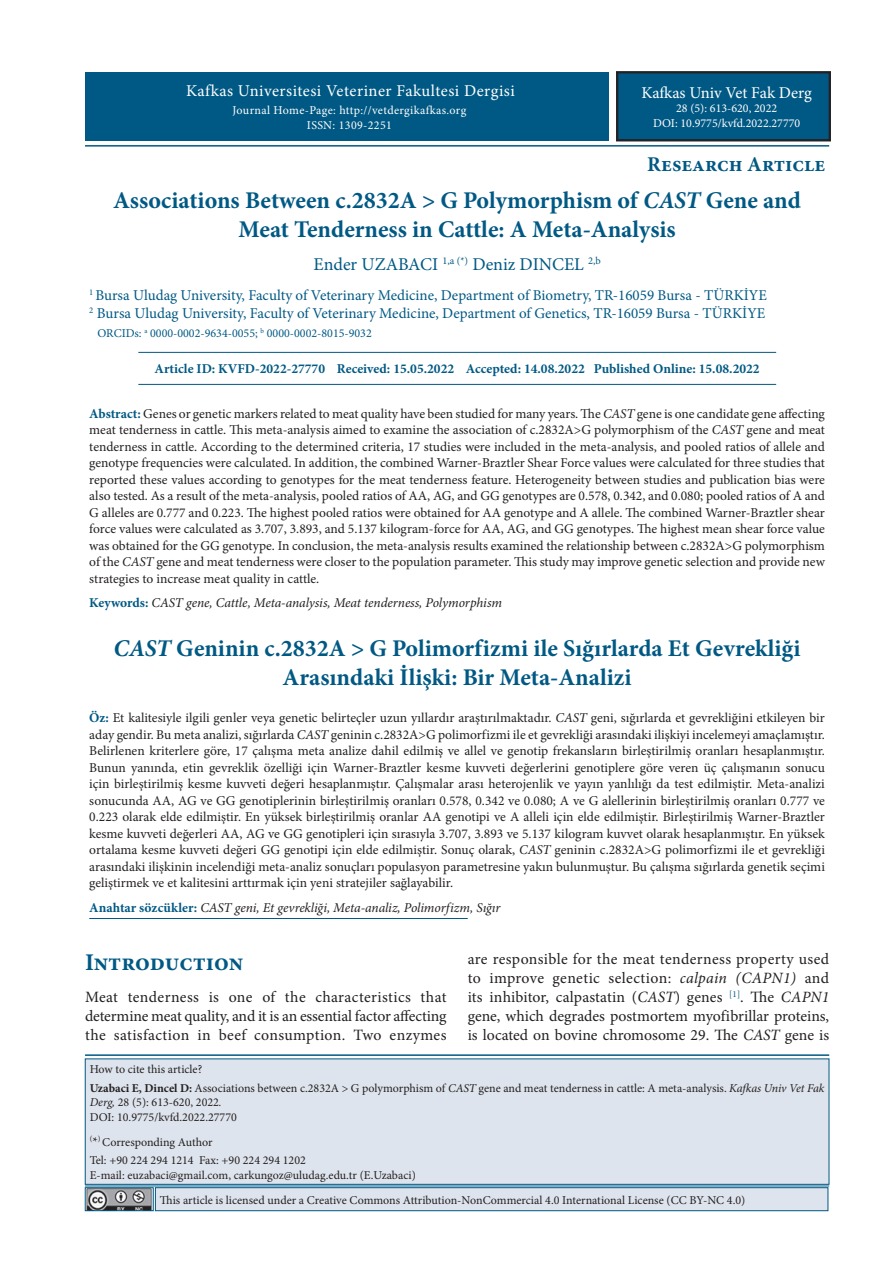
<style>
.page{position:relative;width:893px;height:1263px;background:#fff}
.page>*{position:absolute;margin:0;border:0;box-sizing:border-box;transform-origin:0 0}
.t1{font:700 24px/28.8px "Minion Pro";color:#005984;text-align:center}
.t2{font:700 21px "Minion Pro";color:#005984}
.t3{font:18px "Minion Pro";color:#005984}
.t4{font:16.5px "Minion Pro";letter-spacing:.025em;color:#fff}
.t5{font:16.5px "Minion Pro";letter-spacing:-.005em;color:#fff}
.t6{font:15.75px/18.9px "Minion Pro";letter-spacing:.005em;color:#231f20;text-align:justify}
.t7{font:15px/18px "Minion Pro";color:#005984}
.t8{font:13.5px/16.5px "Minion Pro";color:#231f20;text-align:justify}
.t9{font:italic 13.5px "Minion Pro";letter-spacing:-.01em;color:#231f20}
.t10{font:700 13.5px "Minion Pro";color:#005984}
.t11{font:12px/18.6px "Minion Pro";color:#231f20}
.t12{font:12px/14.2px "Minion Pro";letter-spacing:.02em;color:#fff;text-align:center}
.t13{font:12px "Minion Pro";color:#005984}
.t14{font:12px/14.4px "Minion Pro";color:#fff;text-align:center}
.s1{font-style:italic}
.s2{font-weight:700;color:#005984}
.s3{font-weight:700;font-style:normal;color:#005984}
.s4{font-weight:700}
.s5{font-size:13.5px}
</style>
<div class="page">
<div style="left:85px;top:1059px;width:744px;height:125px;background:#dee4ed"></div>
<hr style="left:85px;top:1054px;width:744px;height:2px;background:#005984">
<hr style="left:85px;top:145px;width:744px;height:2px;background:#005984">
<hr style="left:138px;top:352px;width:638px;height:1px;background:#005984">
<hr style="left:138px;top:384px;width:638px;height:1px;background:#005984">
<hr style="left:89px;top:918px;width:379px;height:1px;background:#005984">
<div style="left:616px;top:71px;width:215px;height:70px;background:#005984"></div>
<div style="left:617px;top:72px;width:213px;height:69px;border:1px solid #231f20"></div>
<div style="left:618px;top:73px;width:211px;height:67px;border:1px solid #231f20"></div>
<div style="left:86px;top:72px;width:523px;height:68px;background:#005984"></div>
<div style="left:155px;top:1188px;width:673px;height:23px;background:#dee4ed"></div>
<div style="left:155px;top:1187px;width:673px;height:24px;border:1px solid #005984"></div>
<img style="left:87px;top:1189px;width:64px;height:20px">
<div style="left:85px;top:1187px;width:68px;height:24px;border:1px solid #005984"></div>
<hr style="left:85px;top:1186px;width:744px;height:1px;background:#005984">
<p class="t4" style="left:186px;top:80px;width:330px">Kafkas Universitesi Veteriner Fakultesi Dergisi</p>
<p class="t12" style="left:233px;top:104px;width:235px">Journal Home-Page: http://vetdergikafkas.org<br>ISSN: 1309-2251</p>
<p class="t5" style="left:641px;top:82px;width:172px">Kafkas Univ Vet Fak Derg</p>
<p class="t14" style="left:653px;top:101px;width:149px">28 (5): 613-620, 2022<br>DOI: 10.9775/kvfd.2022.27770</p>
<h2 class="t2" style="left:647px;top:149px;width:180px">Research Article</h2>
<h1 class="t1" style="left:113px;top:185px;width:689px">Associations Between c.2832A &gt; G Polymorphism of <span class="s1">CAST</span> Gene and<br>Meat Tenderness in Cattle: A Meta-Analysis</h1>
<h3 class="t3" style="left:313px;top:252px;width:289px">Ender UZABACI <sup>1,a</sup> <sup>(*)</sup> Deniz DINCEL <sup>2,b</sup></h3>
<p class="t7" style="left:89px;top:286px;width:679px"><sup>1</sup> Bursa Uludag University, Faculty of Veterinary Medicine, Department of Biometry, TR-16059 Bursa - TÜRKİYE<br><sup>2</sup> Bursa Uludag University, Faculty of Veterinary Medicine, Department of Genetics, TR-16059 Bursa - TÜRKİYE</p>
<p class="t13" style="left:97px;top:325px;width:276px">ORCIDs: <sup>a</sup> 0000-0002-9634-0055; <sup>b</sup> 0000-0002-8015-9032</p>
<p class="t10" style="left:155px;top:360px;width:607px">Article ID: KVFD-2022-27770 Received: 15.05.2022 Accepted: 14.08.2022 Published Online: 15.08.2022</p>
<p class="t8" style="left:89px;top:405px;width:737px"><span class="s2">Abstract:</span> Genes or genetic markers related to meat quality have been studied for many years. The <span class="s1">CAST</span> gene is one candidate gene affecting meat tenderness in cattle. This meta-analysis aimed to examine the association of c.2832A&gt;G polymorphism of the <span class="s1">CAST</span> gene and meat tenderness in cattle. According to the determined criteria, 17 studies were included in the meta-analysis, and pooled ratios of allele and genotype frequencies were calculated. In addition, the combined Warner-Braztler Shear Force values were calculated for three studies that reported these values according to genotypes for the meat tenderness feature. Heterogeneity between studies and publication bias were also tested. As a result of the meta-analysis, pooled ratios of AA, AG, and GG genotypes are 0.578, 0.342, and 0.080; pooled ratios of A and G alleles are 0.777 and 0.223. The highest pooled ratios were obtained for AA genotype and A allele. The combined Warner-Braztler shear force values were calculated as 3.707, 3.893, and 5.137 kilogram-force for AA, AG, and GG genotypes. The highest mean shear force value was obtained for the GG genotype. In conclusion, the meta-analysis results examined the relationship between c.2832A&gt;G polymorphism of the <span class="s1">CAST</span> gene and meat tenderness were closer to the population parameter. This study may improve genetic selection and provide new strategies to increase meat quality in cattle.</p>
<p class="t9" style="left:89px;top:594px;width:414px"><span class="s3">Keywords:</span> CAST gene, Cattle, Meta-analysis, Meat tenderness, Polymorphism</p>
<h1 class="t1" style="left:114px;top:633px;width:689px"><span class="s1">CAST</span> Geninin c.2832A &gt; G Polimorfizmi ile Sığırlarda Et Gevrekliği<br>Arasındaki İlişki: Bir Meta-Analizi</h1>
<p class="t8" style="left:89px;top:709px;width:737px"><span class="s2">Öz:</span> Et kalitesiyle ilgili genler veya genetic belirteçler uzun yıllardır araştırılmaktadır. <span class="s1">CAST</span> geni, sığırlarda et gevrekliğini etkileyen bir aday gendir. Bu meta analizi, sığırlarda <span class="s1">CAST</span> geninin c.2832A&gt;G polimorfizmi ile et gevrekliği arasındaki ilişkiyi incelemeyi amaçlamıştır.<br>Belirlenen kriterlere göre, 17 çalışma meta analize dahil edilmiş ve allel ve genotip frekansların birleştirilmiş oranları hesaplanmıştır.<br>Bunun yanında, etin gevreklik özelliği için Warner-Braztler kesme kuvveti değerlerini genotiplere göre veren üç çalışmanın sonucu için birleştirilmiş kesme kuvveti değeri hesaplanmıştır. Çalışmalar arası heterojenlik ve yayın yanlılığı da test edilmiştir. Meta-analizi sonucunda AA, AG ve GG genotiplerinin birleştirilmiş oranları 0.578, 0.342 ve 0.080; A ve G alellerinin birleştirilmiş oranları 0.777 ve 0.223 olarak elde edilmiştir. En yüksek birleştirilmiş oranlar AA genotipi ve A alleli için elde edilmiştir. Birleştirilmiş Warner-Braztler kesme kuvveti değerleri AA, AG ve GG genotipleri için sırasıyla 3.707, 3.893 ve 5.137 kilogram kuvvet olarak hesaplanmıştır. En yüksek ortalama kesme kuvveti değeri GG genotipi için elde edilmiştir. Sonuç olarak, <span class="s1">CAST</span> geninin c.2832A&gt;G polimorfizmi ile et gevrekliği arasındaki ilişkinin incelendiği meta-analiz sonuçları populasyon parametresine yakın bulunmuştur. Bu çalışma sığırlarda genetik seçimi geliştirmek ve et kalitesini arttırmak için yeni stratejiler sağlayabilir.</p>
<p class="t9" style="left:89px;top:898px;width:413px"><span class="s3">Anahtar sözcükler:</span> CAST geni, Et gevrekliği, Meta-analiz, Polimorfizm, Sığır</p>
<h1 class="t1" style="left:85px;top:948px;width:160px">Introduction</h1>
<p class="t6" style="left:85px;top:988px;width:363px">Meat tenderness is one of the characteristics that determine meat quality, and it is an essential factor affecting the satisfaction in beef consumption. Two enzymes</p>
<p class="t6" style="left:468px;top:950px;width:363px">are responsible for the meat tenderness property used to improve genetic selection: <span class="s1">calpain (CAPN1)</span> and its inhibitor, calpastatin (<span class="s1">CAST</span>) genes <sup>[1]</sup>. The <span class="s1">CAPN1 </span>gene, which degrades postmortem myofibrillar proteins, is located on bovine chromosome 29. The <span class="s1">CAST</span> gene is</p>
<p class="t11" style="left:90px;top:1060px;width:736px">How to cite this article?<br><span class="s4">Uzabaci E, Dincel D:</span> Associations between c.2832A &gt; G polymorphism of <span class="s1">CAST</span> gene and meat tenderness in cattle: A meta-analysis. <span class="s1">Kafkas Univ Vet Fak</span></p>
<p class="t11" style="left:90px;top:1095px;width:149px;line-height:14.4px"><span class="s1">Derg,</span> 28 (5): 613-620, 2022<span class="s1">.<br></span>DOI: 10.9775/kvfd.2022.27770</p>
<p class="t11" style="left:90px;top:1133px;width:218px"><sup>(</sup><span class="s5">*</span><sup>)</sup> Corresponding Author<br>Tel: +90 224 294 1214 Fax: +90 224 294 1202</p>
<p class="t11" style="left:90px;top:1166px;width:328px">E-mail: euzabaci@gmail.com, carkungoz@uludag.edu.tr (E.Uzabaci)</p>
<p class="t11" style="left:160px;top:1190px;width:587px">This article is licensed under a Creative Commons Attribution-NonCommercial 4.0 International License (CC BY-NC 4.0)</p>
</div>
